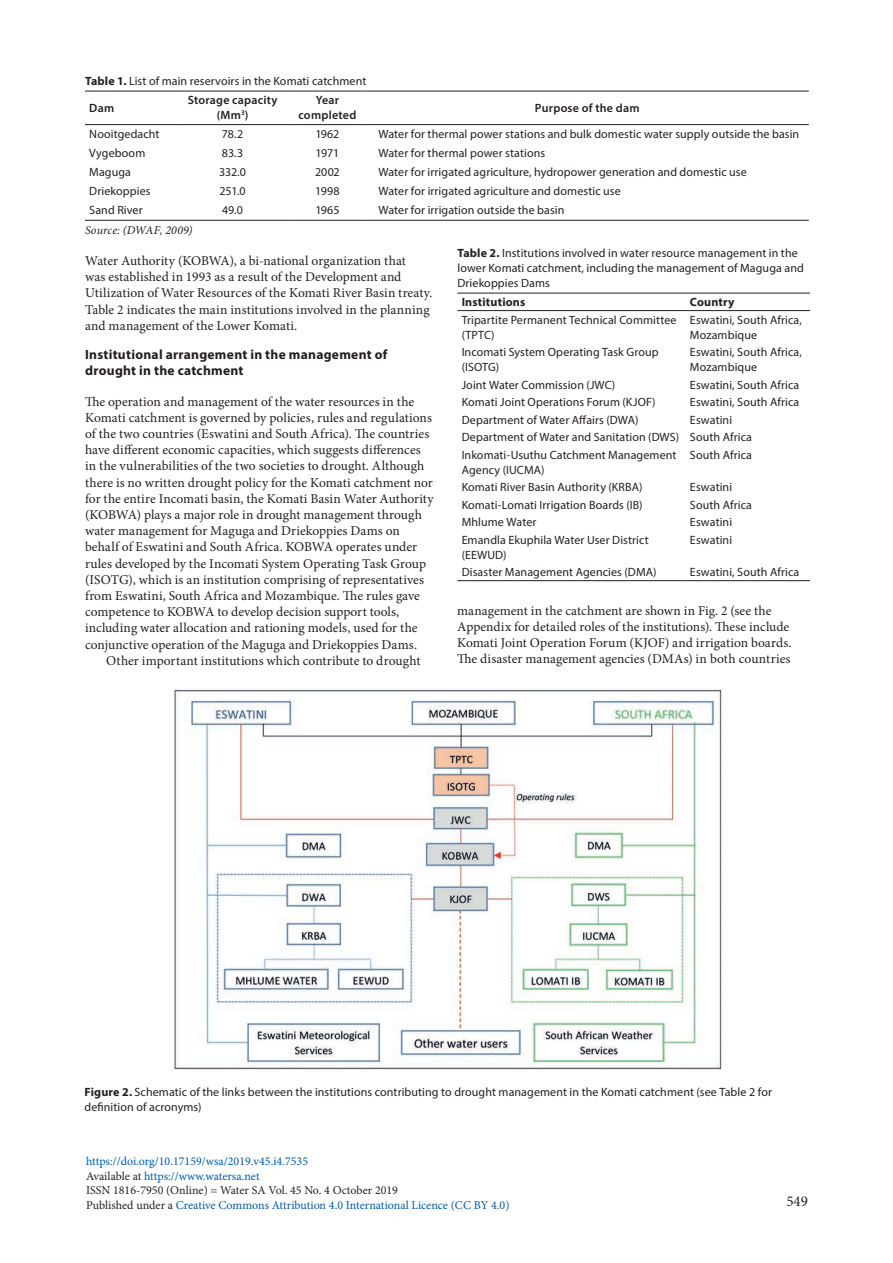
<style>
.page{position:relative;width:893px;height:1263px;background:#fff}
.page>*{position:absolute;margin:0;border:0;box-sizing:border-box;transform-origin:0 0}
.t1{font:15px "Minion Pro";color:#231f20}
.t2{font:13.5px/16.2px "Minion Pro";color:#231f20}
.t3{font:700 13.5px/16.2px "Myriad Pro";letter-spacing:.02em;color:#231f20}
.t4{font:12px/15px "Myriad Pro";letter-spacing:.01em;color:#231f20}
.t5{font:12px/14.4px "Minion Pro";color:#015aaa}
.t6{font:600 12px/15px "Myriad Pro";letter-spacing:.02em;color:#231f20;text-align:center}
.t7{font:700 12px "Myriad Pro";letter-spacing:.015em;color:#231f20}
.t8{font:italic 12px "Minion Pro";letter-spacing:.01em;color:#231f20}
.s1{font-weight:700}
.s2{color:#231f20}
</style>
<div class="page">
<hr style="left:85px;top:91px;width:91px;height:1px;background:#231f20">
<hr style="left:176px;top:91px;width:113px;height:1px;background:#231f20">
<hr style="left:289px;top:91px;width:77px;height:1px;background:#231f20">
<hr style="left:366px;top:91px;width:443px;height:1px;background:#231f20">
<hr style="left:85px;top:124px;width:91px;height:1px;background:#231f20">
<hr style="left:176px;top:124px;width:113px;height:1px;background:#231f20">
<hr style="left:289px;top:124px;width:77px;height:1px;background:#231f20">
<hr style="left:366px;top:124px;width:443px;height:1px;background:#231f20">
<hr style="left:85px;top:220px;width:91px;height:1px;background:#231f20">
<hr style="left:176px;top:220px;width:113px;height:1px;background:#231f20">
<hr style="left:289px;top:220px;width:77px;height:1px;background:#231f20">
<hr style="left:366px;top:220px;width:443px;height:1px;background:#231f20">
<img style="left:174px;top:689px;width:548px;height:381px">
<hr style="left:457px;top:293px;width:229px;height:1px;background:#231f20">
<hr style="left:686px;top:293px;width:124px;height:1px;background:#231f20">
<hr style="left:457px;top:310px;width:229px;height:1px;background:#231f20">
<hr style="left:686px;top:310px;width:124px;height:1px;background:#231f20">
<hr style="left:457px;top:580px;width:229px;height:1px;background:#231f20">
<hr style="left:686px;top:580px;width:124px;height:1px;background:#231f20">
<p class="t4" style="left:85px;top:73px;width:283px"><span class="s1">Table 1.</span> List of main reservoirs in the Komati catchment</p>
<p class="t6" style="left:89px;top:100px;width:26px">Dam</p>
<p class="t6" style="left:188px;top:92px;width:91px">Storage capacity (Mm<sup>3</sup>)</p>
<p class="t6" style="left:298px;top:92px;width:59px">Year completed</p>
<p class="t6" style="left:535px;top:100px;width:106px">Purpose of the dam</p>
<p class="t4" style="left:89px;top:126px;width:72px">Nooitgedacht</p>
<p class="t4" style="left:222px;top:126px;width:23px">78.2</p>
<p class="t4" style="left:315px;top:126px;width:26px">1962</p>
<p class="t4" style="left:378px;top:126px;width:422px">Water for thermal power stations and bulk domestic water supply outside the basin</p>
<p class="t4" style="left:89px;top:145px;width:58px">Vygeboom</p>
<p class="t4" style="left:222px;top:145px;width:23px">83.3</p>
<p class="t4" style="left:316px;top:145px;width:25px">1971</p>
<p class="t4" style="left:378px;top:145px;width:168px">Water for thermal power stations</p>
<p class="t4" style="left:89px;top:164px;width:43px">Maguga</p>
<p class="t4" style="left:219px;top:164px;width:28px">332.0</p>
<p class="t4" style="left:315px;top:164px;width:26px">2002</p>
<p class="t4" style="left:378px;top:164px;width:370px">Water for irrigated agriculture, hydropower generation and domestic use</p>
<p class="t4" style="left:89px;top:184px;width:63px">Driekoppies</p>
<p class="t4" style="left:219px;top:184px;width:28px">251.0</p>
<p class="t4" style="left:315px;top:184px;width:26px">1998</p>
<p class="t4" style="left:378px;top:184px;width:244px">Water for irrigated agriculture and domestic use</p>
<p class="t4" style="left:89px;top:203px;width:55px">Sand River</p>
<p class="t4" style="left:222px;top:203px;width:22px">49.0</p>
<p class="t4" style="left:315px;top:203px;width:26px">1965</p>
<p class="t4" style="left:378px;top:203px;width:187px">Water for irrigation outside the basin</p>
<p class="t8" style="left:85px;top:221px;width:109px">Source: (DWAF, 2009)</p>
<p class="t4" style="left:457px;top:245px;width:348px"><span class="s1">Table 2.</span> Institutions involved in water resource management in the lower Komati catchment, including the management of Maguga and<br>Driekoppies Dams</p>
<p class="t7" style="left:462px;top:294px;width:65px">Institutions</p>
<p class="t7" style="left:690px;top:294px;width:46px">Country</p>
<p class="t4" style="left:462px;top:312px;width:216px">Tripartite Permanent Technical Committee (TPTC)</p>
<p class="t4" style="left:690px;top:312px;width:114px">Eswatini, South Africa,<br>Mozambique</p>
<p class="t4" style="left:462px;top:345px;width:198px">Incomati System Operating Task Group (ISOTG)</p>
<p class="t4" style="left:690px;top:345px;width:114px">Eswatini, South Africa,<br>Mozambique</p>
<p class="t4" style="left:462px;top:377px;width:155px">Joint Water Commission (JWC)</p>
<p class="t4" style="left:690px;top:377px;width:111px">Eswatini, South Africa</p>
<p class="t4" style="left:462px;top:395px;width:195px">Komati Joint Operations Forum (KJOF)</p>
<p class="t4" style="left:690px;top:395px;width:111px">Eswatini, South Africa</p>
<p class="t4" style="left:462px;top:412px;width:178px">Department of Water Affairs (DWA)</p>
<p class="t2" style="left:85px;top:253px;width:349px">Water Authority (KOBWA), a bi-national organization that<br>was established in 1993 as a result of the Development and Utilization of Water Resources of the Komati River Basin treaty.<br>Table 2 indicates the main institutions involved in the planning and management of the Lower Komati.</p>
<p class="t3" style="left:85px;top:346px;width:304px">Institutional arrangement in the management of drought in the catchment</p>
<p class="t2" style="left:85px;top:393px;width:350px">The operation and management of the water resources in the Komati catchment is governed by policies, rules and regulations of the two countries (Eswatini and South Africa). The countries have different economic capacities, which suggests differences in the vulnerabilities of the two societies to drought. Although there is no written drought policy for the Komati catchment nor for the entire Incomati basin, the Komati Basin Water Authority (KOBWA) plays a major role in drought management through water management for Maguga and Driekoppies Dams on behalf of Eswatini and South Africa. KOBWA operates under rules developed by the Incomati System Operating Task Group (ISOTG), which is an institution comprising of representatives from Eswatini, South Africa and Mozambique. The rules gave competence to KOBWA to develop decision support tools, including water allocation and rationing models, used for the conjunctive operation of the Maguga and Driekoppies Dams.</p>
<p class="t2" style="left:106px;top:652px;width:316px">Other important institutions which contribute to drought</p>
<p class="t4" style="left:462px;top:411px;width:292px;line-height:17.5px;text-indent:228px">Eswatini<br>Department of Water and Sanitation (DWS) South Africa<br>Inkomati-Usuthu Catchment Management</p>
<p class="t4" style="left:462px;top:462px;width:84px">Agency (IUCMA)</p>
<p class="t4" style="left:690px;top:447px;width:64px">South Africa</p>
<p class="t4" style="left:462px;top:480px;width:182px">Komati River Basin Authority (KRBA)</p>
<p class="t4" style="left:690px;top:480px;width:44px">Eswatini</p>
<p class="t4" style="left:462px;top:497px;width:182px">Komati-Lomati Irrigation Boards (IB)</p>
<p class="t4" style="left:690px;top:497px;width:64px">South Africa</p>
<p class="t4" style="left:462px;top:515px;width:76px">Mhlume Water</p>
<p class="t4" style="left:690px;top:515px;width:44px">Eswatini</p>
<p class="t4" style="left:462px;top:532px;width:189px">Emandla Ekuphila Water User District (EEWUD)</p>
<p class="t4" style="left:690px;top:532px;width:44px">Eswatini</p>
<p class="t4" style="left:462px;top:565px;width:196px">Disaster Management Agencies (DMA)</p>
<p class="t4" style="left:690px;top:565px;width:111px">Eswatini, South Africa</p>
<p class="t2" style="left:457px;top:602px;width:336px">management in the catchment are shown in Fig. 2 (see the Appendix for detailed roles of the institutions). These include Komati Joint Operation Forum (KJOF) and irrigation boards.<br>The disaster management agencies (DMAs) in both countries</p>
<p class="t4" style="left:84px;top:1084px;width:689px"><span class="s1">Figure 2.</span> Schematic of the links between the institutions contributing to drought management in the Komati catchment (see Table 2 for definition of acronyms)</p>
<p class="t5" style="left:86px;top:1154px;width:425px">https://doi.org/10.17159/wsa/2019.v45.i4.7535<br><span class="s2">Available at</span> https://www.watersa.net<br><span class="s2">ISSN 1816-7950 (Online) = Water SA Vol. 45 No. 4 October 2019<br>Published under a</span> Creative Commons Attribution 4.0 International Licence (CC BY 4.0)</p>
<p class="t1" style="left:786px;top:1191px;width:23px">549</p>
</div>
